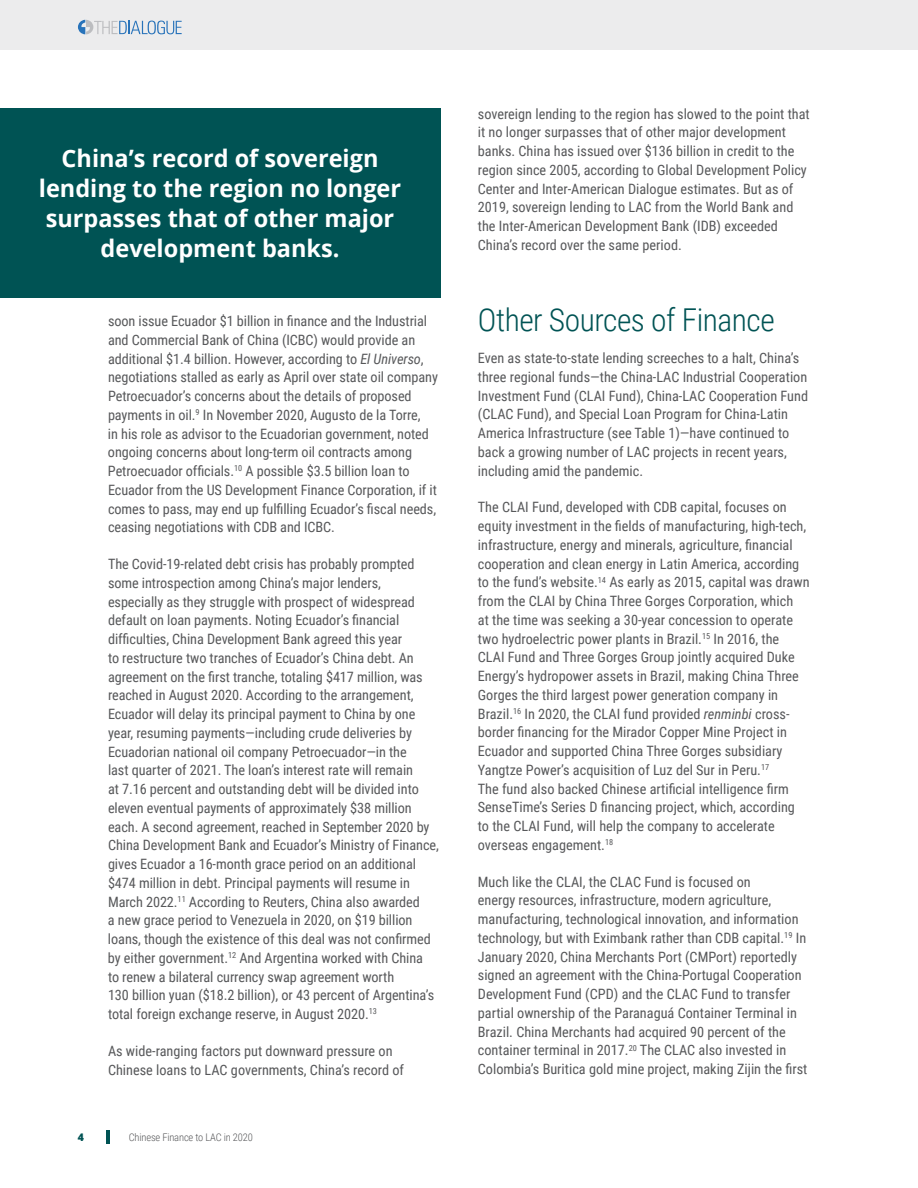
<style>
.page{position:relative;width:918px;height:1188px;background:#fff}
.page>*{position:absolute;margin:0;border:0;box-sizing:border-box;transform-origin:0 0}
.t1{font:300 31.5px "Roboto Condensed";letter-spacing:-.015em;color:#005354}
.t2{font:700 24px/30px "Open Sans";color:#fff;text-align:center}
.t3{font:14.25px/18.8px "Roboto Condensed";letter-spacing:-.005em;color:#57585a}
.t4{font:300 10.5px "Roboto Condensed";letter-spacing:-.015em;color:#57585a}
.t5{font:800 10.5px "Open Sans";color:#005354}
.s1{font-style:italic}
</style>
<div class="page">
<div style="left:0;top:0;width:918px;height:50px;background:#ececed"></div>
<svg style="left:106px;top:1131px;width:3px;height:13px"></svg>
<svg style="left:78px;top:20px;width:104px;height:14px"></svg>
<div style="left:0;top:108px;width:440px;height:189px;background:#005354"></div>
<h2 class="t2" style="left:39px;top:143px;width:364px">China’s record of sovereign lending to the region no longer surpasses that of other major development banks.</h2>
<p class="t3" style="left:108px;top:311px;width:331px">soon issue Ecuador $1 billion in finance and the Industrial and Commercial Bank of China (ICBC) would provide an additional $1.4 billion. However, according to <span class="s1">El Universo</span>, negotiations stalled as early as April over state oil company Petroecuador’s concerns about the details of proposed payments in oil.<sup>9</sup> In November 2020, Augusto de la Torre,<br>in his role as advisor to the Ecuadorian government, noted ongoing concerns about long-term oil contracts among Petroecuador officials.<sup>10</sup> A possible $3.5 billion loan to Ecuador from the US Development Finance Corporation, if it comes to pass, may end up fulfilling Ecuador’s fiscal needs, ceasing negotiations with CDB and ICBC.</p>
<p class="t3" style="left:108px;top:554px;width:332px">The Covid-19-related debt crisis has probably prompted some introspection among China’s major lenders, especially as they struggle with prospect of widespread default on loan payments. Noting Ecuador’s financial difficulties, China Development Bank agreed this year<br>to restructure two tranches of Ecuador’s China debt. An agreement on the first tranche, totaling $417 million, was reached in August 2020. According to the arrangement, Ecuador will delay its principal payment to China by one year, resuming payments—including crude deliveries by Ecuadorian national oil company Petroecuador—in the<br>last quarter of 2021. The loan’s interest rate will remain<br>at 7.16 percent and outstanding debt will be divided into eleven eventual payments of approximately $38 million each. A second agreement, reached in September 2020 by China Development Bank and Ecuador’s Ministry of Finance, gives Ecuador a 16-month grace period on an additional $474 million in debt. Principal payments will resume in March 2022.<sup>11</sup> According to Reuters, China also awarded<br>a new grace period to Venezuela in 2020, on $19 billion loans, though the existence of this deal was not confirmed by either government.<sup>12</sup> And Argentina worked with China<br>to renew a bilateral currency swap agreement worth<br>130 billion yuan ($18.2 billion), or 43 percent of Argentina’s total foreign exchange reserve, in August 2020.<sup>13</sup></p>
<p class="t3" style="left:108px;top:1041px;width:298px">As wide-ranging factors put downward pressure on<br>Chinese loans to LAC governments, China’s record of</p>
<p class="t5" style="left:78px;top:1130px;width:8px">4</p>
<p class="t4" style="left:129px;top:1130px;width:126px">Chinese Finance to LAC in 2020</p>
<p class="t3" style="left:478px;top:104px;width:333px">sovereign lending to the region has slowed to the point that it no longer surpasses that of other major development banks. China has issued over $136 billion in credit to the region since 2005, according to Global Development Policy Center and Inter-American Dialogue estimates. But as of 2019, sovereign lending to LAC from the World Bank and the Inter-American Development Bank (IDB) exceeded China’s record over the same period.</p>
<h1 class="t1" style="left:478px;top:298px;width:298px">Other Sources of Finance</h1>
<p class="t3" style="left:478px;top:348px;width:332px">Even as state-to-state lending screeches to a halt, China’s three regional funds—the China-LAC Industrial Cooperation Investment Fund (CLAI Fund), China-LAC Cooperation Fund (CLAC Fund), and Special Loan Program for China-Latin America Infrastructure (see Table 1)—have continued to back a growing number of LAC projects in recent years, including amid the pandemic.</p>
<p class="t3" style="left:478px;top:497px;width:333px">The CLAI Fund, developed with CDB capital, focuses on equity investment in the fields of manufacturing, high-tech, infrastructure, energy and minerals, agriculture, financial cooperation and clean energy in Latin America, according to the fund’s website.<sup>14</sup> As early as 2015, capital was drawn from the CLAI by China Three Gorges Corporation, which<br>at the time was seeking a 30-year concession to operate two hydroelectric power plants in Brazil.<sup>15</sup> In 2016, the<br>CLAI Fund and Three Gorges Group jointly acquired Duke Energy’s hydropower assets in Brazil, making China Three Gorges the third largest power generation company in Brazil.<sup>16</sup> In 2020, the CLAI fund provided <span class="s1">renminbi</span> cross&shy;border financing for the Mirador Copper Mine Project in Ecuador and supported China Three Gorges subsidiary Yangtze Power’s acquisition of Luz del Sur in Peru.<sup>17<br></sup>The fund also backed Chinese artificial intelligence firm SenseTime’s Series D financing project, which, according to the CLAI Fund, will help the company to accelerate overseas engagement.<sup>18</sup></p>
<p class="t3" style="left:478px;top:872px;width:331px">Much like the CLAI, the CLAC Fund is focused on<br>energy resources, infrastructure, modern agriculture, manufacturing, technological innovation, and information technology, but with Eximbank rather than CDB capital.<sup>19</sup> In January 2020, China Merchants Port (CMPort) reportedly signed an agreement with the China-Portugal Cooperation Development Fund (CPD) and the CLAC Fund to transfer partial ownership of the Paranaguá Container Terminal in Brazil. China Merchants had acquired 90 percent of the container terminal in 2017.<sup>20</sup> The CLAC also invested in Colombia’s Buritica gold mine project, making Zijin the first</p>
</div>
